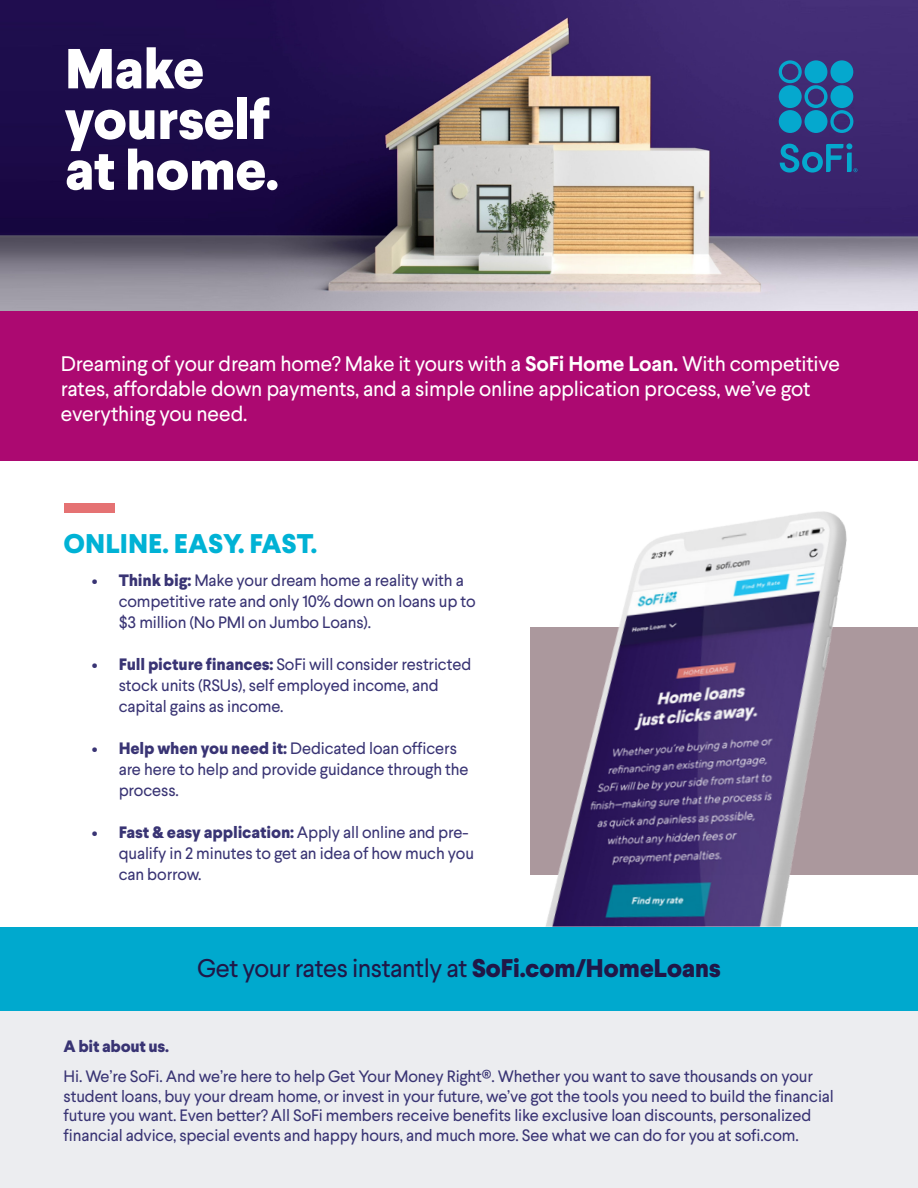
<style>
.page{position:relative;width:918px;height:1188px;background:#fff}
.page>*{position:absolute;margin:0;border:0;box-sizing:border-box;transform-origin:0 0}
.t1{font:800 56.25px/50.7px "Larsseit";letter-spacing:-.02em;color:#fff}
.t2{font:800 27px "Larsseit";color:#00b2d5}
.t3{font:25.5px "Larsseit";letter-spacing:-.02em;color:#201747}
.t4{font:21px/25.2px "Larsseit";letter-spacing:-.01em;color:#fff}
.t5{font:16.5px/21px "Larsseit";letter-spacing:-.01em;color:#393474}
.t6{font:800 16.5px "Larsseit";letter-spacing:-.02em;color:#393474}
.s1{font-weight:700}
.s2{font-weight:800}
</style>
<div class="page">
<div style="left:0;top:987px;width:918px;height:201px;background:#ecedf0"></div>
<img style="left:0;top:0;width:918px;height:311px">
<div style="left:0;top:311px;width:918px;height:149px;background:#ac0971"></div>
<div style="left:0;top:927px;width:918px;height:83px;background:#00a9ce"></div>
<svg style="left:779px;top:61px;width:74px;height:72px"></svg>
<svg style="left:780px;top:143px;width:77px;height:29px"></svg>
<div style="left:64px;top:504px;width:50px;height:9px;background:#e57273"></div>
<div style="left:530px;top:627px;width:388px;height:248px;background:#ab989d"></div>
<img style="left:545px;top:511px;width:302px;height:416px">
<p class="t1" style="left:65px;top:44px;width:216px">Make yourself at home.</p>
<p class="t4" style="left:61px;top:351px;width:781px">Dreaming of your dream home? Make it yours with a <span class="s1">SoFi Home Loan.</span> With competitive rates, affordable down payments, and a simple online application process, we’ve got everything you need.</p>
<p class="t2" style="left:64px;top:526px;width:255px">ONLINE. EASY. FAST.</p>
<p class="t5" style="left:119px;top:570px;width:359px;text-indent:-27px"><span class="s2">• Think big:</span> Make your dream home a reality with a competitive rate and only 10% down on loans up to $3 million (No PMI on Jumbo Loans).</p>
<p class="t5" style="left:119px;top:654px;width:354px;text-indent:-27px"><span class="s2">• Full picture finances:</span> SoFi will consider restricted stock units (RSUs), self employed income, and capital gains as income.</p>
<p class="t5" style="left:119px;top:738px;width:351px;text-indent:-27px"><span class="s2">• Help when you need it:</span> Dedicated loan officers are here to help and provide guidance through the process.</p>
<p class="t5" style="left:119px;top:822px;width:357px;text-indent:-27px"><span class="s2">• Fast &amp; easy application:</span> Apply all online and pre&shy;qualify in 2 minutes to get an idea of how much you can borrow.</p>
<p class="t3" style="left:197px;top:952px;width:525px">Get your rates instantly at <span class="s2">SoFi.com/HomeLoans</span></p>
<p class="t6" style="left:64px;top:1036px;width:107px">A bit about us.</p>
<p class="t5" style="left:64px;top:1067px;width:772px;line-height:19.5px">Hi. We’re SoFi. And we’re here to help Get Your Money Right®. Whether you want to save thousands on your student loans, buy your dream home, or invest in your future, we’ve got the tools you need to build the financial future you want. Even better? All SoFi members receive benefits like exclusive loan discounts, personalized financial advice, special events and happy hours, and much more. See what we can do for you at sofi.com.</p>
</div>
